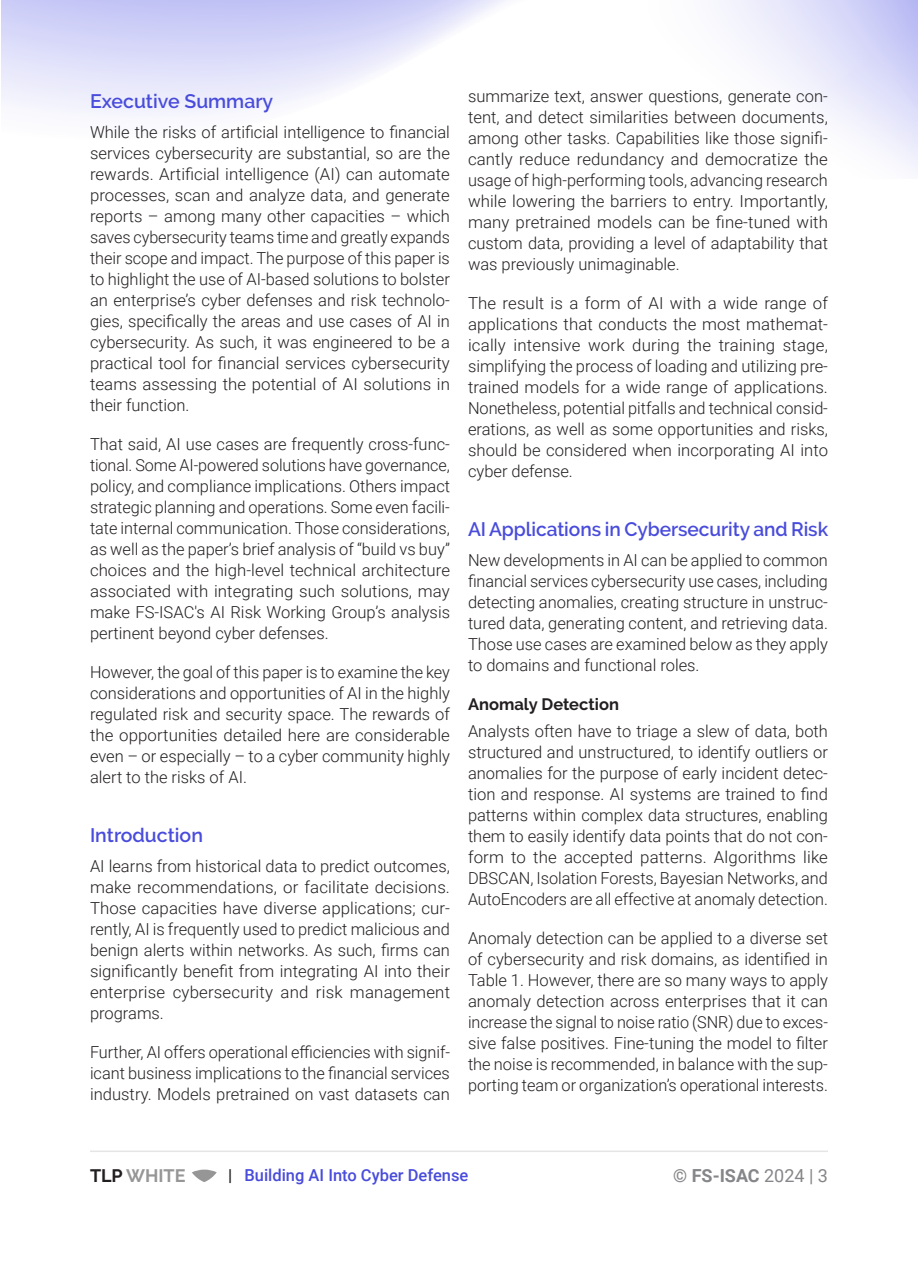
<style>
.page{position:relative;width:918px;height:1263px;background:#fff}
.page>*{position:absolute;margin:0;border:0;box-sizing:border-box;transform-origin:0 0}
.t1{font:600 19.5px "Raleway";letter-spacing:-.005em;color:#494cdb}
.t2{font:700 18px "Roboto";color:#858689}
.t3{font:700 18px "Raleway";color:#969696}
.t4{font:300 16.5px/21px "Roboto";color:#231f20;text-align:justify}
.t5{font:500 16.5px "Roboto";color:#494cdb}
.t6{font:700 16.5px "Raleway";color:#231f20}
.s1{color:#231f20}
.s2{font-weight:400}
</style>
<div class="page">
<hr style="left:90px;top:1150px;width:738px;height:2px;background:#e5e5e5">
<svg style="left:192px;top:1169px;width:25px;height:13px"></svg>
<p class="t1" style="left:90px;top:90px;width:185px">Executive Summary</p>
<p class="t4" style="left:90px;top:121px;width:362px">While the risks of artificial intelligence to financial services cybersecurity are substantial, so are the rewards. Artificial intelligence (AI) can automate processes, scan and analyze data, and generate reports – among many other capacities – which saves cybersecurity teams time and greatly expands their scope and impact. The purpose of this paper is to highlight the use of AI-based solutions to bolster an enterprise’s cyber defenses and risk technolo&shy;gies, specifically the areas and use cases of AI in cybersecurity. As such, it was engineered to be a practical tool for financial services cybersecurity teams assessing the potential of AI solutions in their function.</p>
<p class="t4" style="left:90px;top:433px;width:362px">That said, AI use cases are frequently cross-func&shy;tional. Some AI-powered solutions have governance, policy, and compliance implications. Others impact strategic planning and operations. Some even facili&shy;tate internal communication. Those considerations, as well as the paper’s brief analysis of “build vs buy” choices and the high-level technical architecture associated with integrating such solutions, may make FS-ISAC's AI Risk Working Group’s analysis pertinent beyond cyber defenses.</p>
<p class="t4" style="left:90px;top:661px;width:362px">However, the goal of this paper is to examine the key considerations and opportunities of AI in the highly regulated risk and security space. The rewards of the opportunities detailed here are considerable even – or especially – to a cyber community highly alert to the risks of AI.</p>
<p class="t1" style="left:90px;top:824px;width:114px">Introduction</p>
<p class="t4" style="left:90px;top:855px;width:362px">AI learns from historical data to predict outcomes, make recommendations, or facilitate decisions.<br>Those capacities have diverse applications; cur&shy;rently, AI is frequently used to predict malicious and benign alerts within networks. As such, firms can significantly benefit from integrating AI into their enterprise cybersecurity and risk management programs.</p>
<p class="t4" style="left:90px;top:1041px;width:361px">Further, AI offers operational efficiencies with signif&shy;icant business implications to the financial services industry. Models pretrained on vast datasets can</p>
<p class="t4" style="left:468px;top:85px;width:362px">summarize text, answer questions, generate con&shy;tent, and detect similarities between documents, among other tasks. Capabilities like those signifi&shy;cantly reduce redundancy and democratize the usage of high-performing tools, advancing research while lowering the barriers to entry. Importantly, many pretrained models can be fine-tuned with custom data, providing a level of adaptability that was previously unimaginable.</p>
<p class="t4" style="left:468px;top:292px;width:362px">The result is a form of AI with a wide range of applications that conducts the most mathemat&shy;ically intensive work during the training stage, simplifying the process of loading and utilizing pre&shy;trained models for a wide range of applications.<br>Nonetheless, potential pitfalls and technical consid&shy;erations, as well as some opportunities and risks, should be considered when incorporating AI into cyber defense.</p>
<p class="t1" style="left:468px;top:518px;width:362px">AI Applications in Cybersecurity and Risk</p>
<p class="t4" style="left:468px;top:549px;width:362px">New developments in AI can be applied to common financial services cybersecurity use cases, including detecting anomalies, creating structure in unstruc&shy;tured data, generating content, and retrieving data.<br>Those use cases are examined below as they apply to domains and functional roles.</p>
<p class="t6" style="left:468px;top:695px;width:152px">Anomaly Detection</p>
<p class="t4" style="left:468px;top:720px;width:362px">Analysts often have to triage a slew of data, both structured and unstructured, to identify outliers or anomalies for the purpose of early incident detec&shy;tion and response. AI systems are trained to find patterns within complex data structures, enabling them to easily identify data points that do not con&shy;form to the accepted patterns. Algorithms like DBSCAN, Isolation Forests, Bayesian Networks, and AutoEncoders are all effective at anomaly detection.</p>
<p class="t4" style="left:468px;top:927px;width:361px">Anomaly detection can be applied to a diverse set of cybersecurity and risk domains, as identified in Table 1. However, there are so many ways to apply anomaly detection across enterprises that it can increase the signal to noise ratio (SNR) due to exces&shy;sive false positives. Fine-tuning the model to filter the noise is recommended, in balance with the sup&shy;porting team or organization’s operational interests.</p>
<p class="t3" style="left:90px;top:1166px;width:97px"><span class="s1">TLP</span> WHITE</p>
<p class="t5" style="left:228px;top:1163px;width:242px"><span class="s1">|</span> Building AI Into Cyber Defense</p>
<p class="t2" style="left:673px;top:1163px;width:156px">© FS-ISAC <span class="s2">2024 | 3</span></p>
</div>
